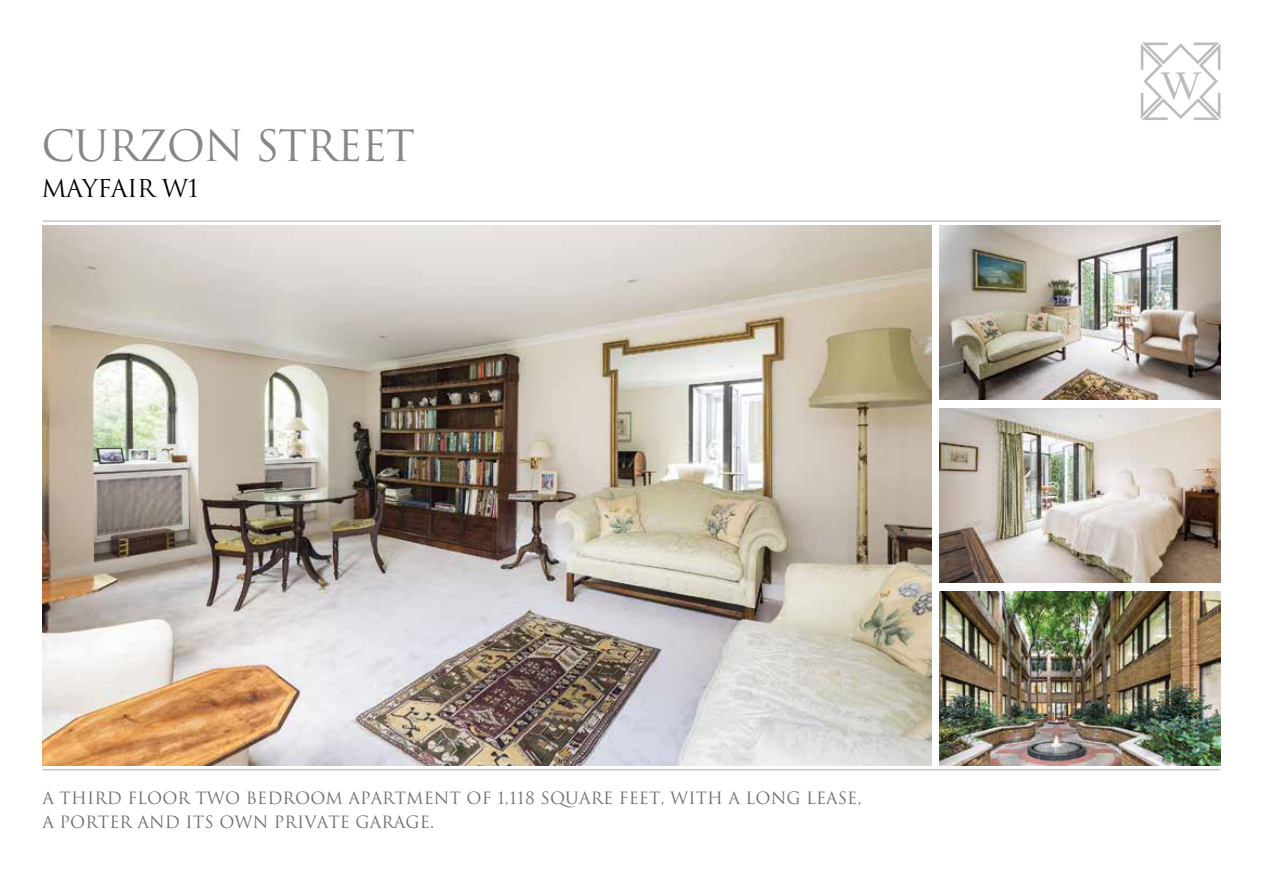
<style>
.page{position:relative;width:1263px;height:893px;background:#fff}
.page>*{position:absolute;margin:0;border:0;box-sizing:border-box;transform-origin:0 0}
.t1{font:42px "Trajan";letter-spacing:-.025em;color:#878787}
.t2{font:24px "Trajan";letter-spacing:-.025em;color:#000}
.t3{font:16.5px/24px "Trajan";letter-spacing:.005em;color:#706f6f}
</style>
<div class="page">
<hr style="left:43px;top:220px;width:1177px;height:2px;background:#c6c6c6">
<svg style="left:1141px;top:43px;width:79px;height:77px"></svg>
<hr style="left:43px;top:769px;width:1177px;height:1px;background:#c6c6c6">
<img style="left:43px;top:225px;width:888px;height:540px">
<img style="left:940px;top:225px;width:280px;height:175px">
<img style="left:940px;top:408px;width:280px;height:175px">
<img style="left:940px;top:591px;width:280px;height:174px">
<h1 class="t1" style="left:41px;top:120px;width:375px">CURZON STREET</h1>
<h2 class="t2" style="left:41px;top:174px;width:159px">MAYFAIR W1</h2>
<p class="t3" style="left:43px;top:786px;width:820px">A THIRD FLOOR TWO BEDROOM APARTMENT OF 1,118 SQUARE FEET, WITH A LONG LEASE,<br>A PORTER AND ITS OWN PRIVATE GARAGE.</p>
</div>
